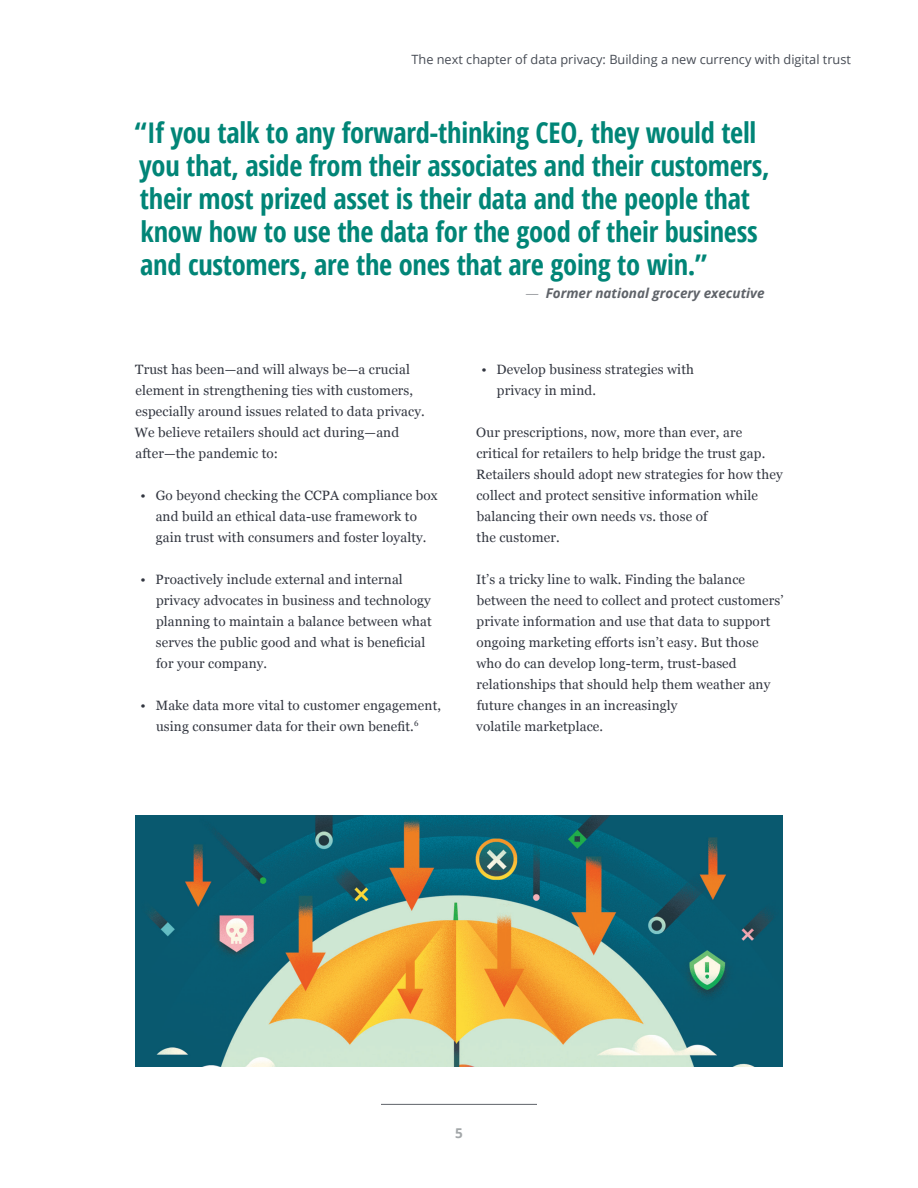
<style>
.page{position:relative;width:918px;height:1188px;background:#fff}
.page>*{position:absolute;margin:0;border:0;box-sizing:border-box;transform-origin:0 0}
.pullout-quote{font:700 28.5px/33px "Open Sans Condensed";letter-spacing:-.01em;color:#018577}
.body-copy{font:13.5px/21px "Georgia";letter-spacing:.01em;color:#323640}
.t1{font:italic 700 13.5px "Open Sans";color:#5f6369}
.t2{font:700 13.5px "Open Sans";color:#a3a7a9}
.t3{font:12.75px "Open Sans";color:#464b54}
.s1{font-weight:300;font-style:normal}
</style>
<div class="page">
<hr style="left:381px;top:1104px;width:156px;height:1px;background:#5f6369">
<img style="left:135px;top:816px;width:648px;height:250px">
<p class="t3" style="left:411px;top:50px;width:441px">The next chapter of data privacy: Building a new currency with digital trust</p>
<p class="pullout-quote" style="left:135px;top:116px;width:637px">“If you talk to any forward-thinking CEO, they would tell you that, aside from their associates and their customers, their most prized asset is their data and the people that know how to use the data for the good of their business and customers, are the ones that are going to win.”</p>
<p class="t1" style="left:525px;top:284px;width:241px"><span class="s1">—</span> Former national grocery executive</p>
<p class="body-copy" style="left:135px;top:358px;width:291px">Trust has been—and will always be—a crucial element in strengthening ties with customers, especially around issues related to data privacy.<br>We believe retailers should act during—and after—the pandemic to:</p>
<p class="body-copy" style="left:140px;top:484px;width:299px;text-align:center">• Go beyond checking the CCPA compliance box and build an ethical data-use framework to<br>gain trust with consumers and foster loyalty.</p>
<p class="body-copy" style="left:156px;top:568px;width:277px;text-indent:-15px">• Proactively include external and internal privacy advocates in business and technology planning to maintain a balance between what serves the public good and what is beneficial for your company.</p>
<p class="body-copy" style="left:140px;top:694px;width:302px;text-align:center">• Make data more vital to customer engagement, using consumer data for their own benefit.<sup>6</sup></p>
<p class="body-copy" style="left:497px;top:358px;width:199px;text-indent:-16px">• Develop business strategies with privacy in mind.</p>
<p class="body-copy" style="left:476px;top:421px;width:308px">Our prescriptions, now, more than ever, are critical for retailers to help bridge the trust gap.<br>Retailers should adopt new strategies for how they collect and protect sensitive information while balancing their own needs vs. those of<br>the customer.</p>
<p class="body-copy" style="left:476px;top:568px;width:309px">It’s a tricky line to walk. Finding the balance between the need to collect and protect customers’ private information and use that data to support ongoing marketing efforts isn’t easy. But those who do can develop long-term, trust-based relationships that should help them weather any future changes in an increasingly<br>volatile marketplace.</p>
<p class="t2" style="left:455px;top:1123px;width:9px">5</p>
</div>
